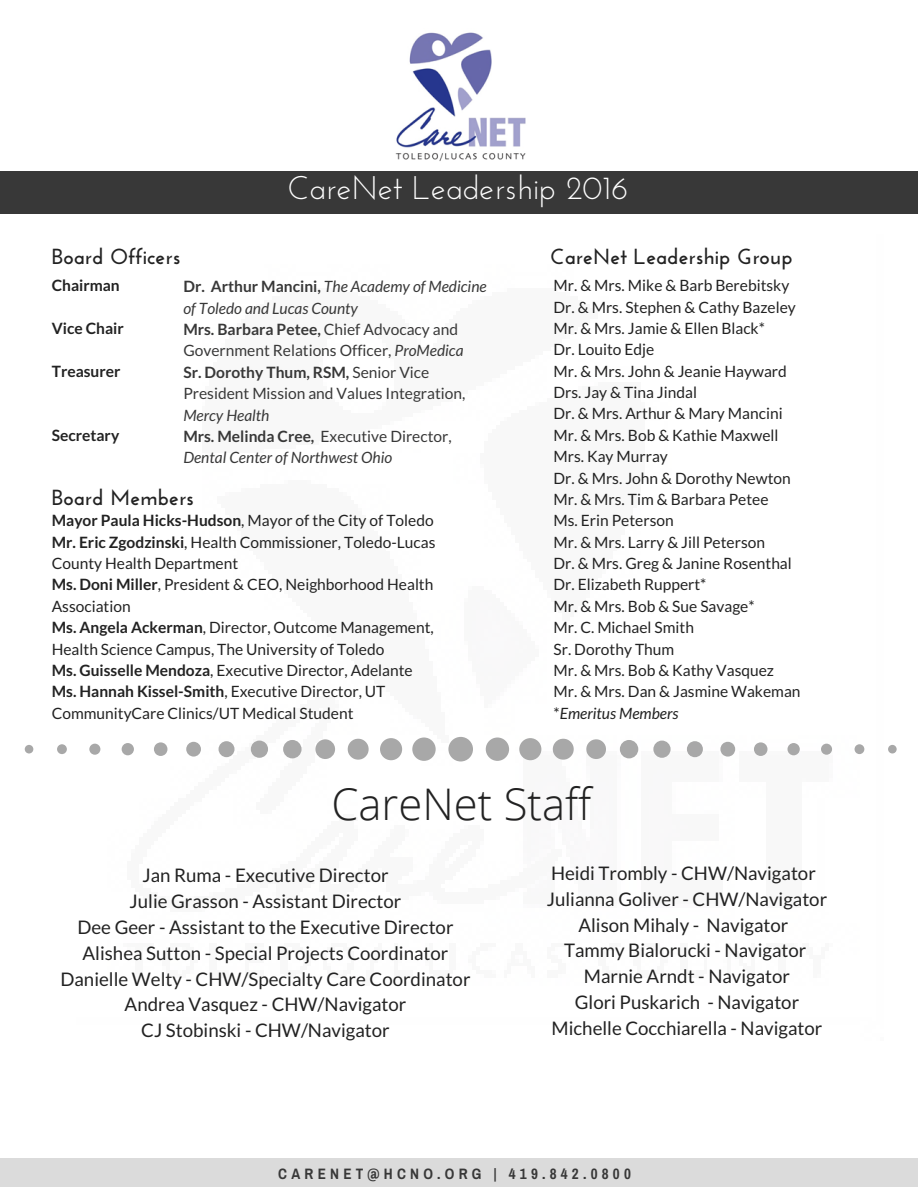
<style>
.page{position:relative;width:918px;height:1187px;background:#fff}
.page>*{position:absolute;margin:0;border:0;box-sizing:border-box;transform-origin:0 0}
.t1{font:300 43.65px "Open Sans";color:#222}
.t2{font:32.7px "Josefin Sans";color:#fff}
.t3{font:700 21.75px "Josefin Sans";color:#222}
.t4{font:18.75px/25.8px "Lato";color:#222;text-align:center}
.t5{font:15.6px/21.3px "Lato";color:#222}
.t6{font:15.6px/21.3px "Lato";color:#383838}
.t7{font:italic 15.6px/21.3px "Lato";color:#383838}
.t8{font:700 15.6px "Lato";color:#222}
.t9{font:700 15.15px "Archivo Narrow";letter-spacing:.28em;color:#383838}
.s1{font-style:italic}
.s2{font-weight:700}
.s3{font-weight:700;font-style:normal}
.s4{font-style:normal}
</style>
<div class="page">
<div style="left:0;top:1158px;width:918px;height:28px;background:#dbdbdb"></div>
<div style="left:0;top:171px;width:918px;height:42px;background:#383838"></div>
<div style="left:448px;top:737px;width:25px;height:24px;background:#a8a8a8;border-radius:50%"></div>
<div style="left:486px;top:737px;width:23px;height:24px;background:#a8a8a8;border-radius:50%"></div>
<div style="left:519px;top:738px;width:22px;height:22px;background:#a8a8a8;border-radius:50%"></div>
<svg style="left:553px;top:738px;width:21px;height:21px"></svg>
<svg style="left:586px;top:739px;width:20px;height:20px"></svg>
<div style="left:620px;top:740px;width:18px;height:18px;background:#a8a8a8;border-radius:50%"></div>
<div style="left:653px;top:740px;width:18px;height:17px;background:#a8a8a8;border-radius:50%"></div>
<svg style="left:687px;top:741px;width:16px;height:16px"></svg>
<svg style="left:720px;top:741px;width:15px;height:15px"></svg>
<svg style="left:754px;top:742px;width:13px;height:14px"></svg>
<div style="left:787px;top:743px;width:13px;height:12px;background:#a8a8a8;border-radius:50%"></div>
<div style="left:821px;top:743px;width:11px;height:11px;background:#a8a8a8;border-radius:50%"></div>
<div style="left:855px;top:744px;width:9px;height:10px;background:#a8a8a8;border-radius:50%"></div>
<div style="left:888px;top:745px;width:9px;height:8px;background:#a8a8a8;border-radius:50%"></div>
<div style="left:412px;top:737px;width:24px;height:24px;background:#a8a8a8;border-radius:50%"></div>
<div style="left:380px;top:738px;width:22px;height:22px;background:#a8a8a8;border-radius:50%"></div>
<svg style="left:348px;top:738px;width:21px;height:21px"></svg>
<div style="left:315px;top:739px;width:20px;height:20px;background:#a8a8a8;border-radius:50%"></div>
<div style="left:283px;top:740px;width:19px;height:18px;background:#a8a8a8;border-radius:50%"></div>
<svg style="left:251px;top:740px;width:17px;height:17px"></svg>
<div style="left:219px;top:741px;width:16px;height:16px;background:#a8a8a8;border-radius:50%"></div>
<div style="left:186px;top:741px;width:15px;height:15px;background:#a8a8a8;border-radius:50%"></div>
<svg style="left:154px;top:742px;width:13px;height:14px"></svg>
<div style="left:122px;top:743px;width:12px;height:12px;background:#a8a8a8;border-radius:50%"></div>
<div style="left:89px;top:743px;width:11px;height:11px;background:#a8a8a8;border-radius:50%"></div>
<div style="left:57px;top:744px;width:10px;height:10px;background:#a8a8a8;border-radius:50%"></div>
<div style="left:25px;top:745px;width:8px;height:8px;background:#a8a8a8;border-radius:50%"></div>
<img style="left:395px;top:32px;width:131px;height:129px">
<h2 class="t2" style="left:288px;top:174px;width:342px">CareNet Leadership 2016</h2>
<h3 class="t3" style="left:52px;top:248px;width:130px">Board Officers</h3>
<h3 class="t3" style="left:550px;top:248px;width:244px">CareNet Leadership Group</h3>
<p class="t8" style="left:52px;top:276px;width:70px">Chairman</p>
<p class="t8" style="left:52px;top:318px;width:73px">Vice Chair</p>
<p class="t8" style="left:52px;top:361px;width:70px">Treasurer</p>
<p class="t5" style="left:554px;top:274px;width:249px">Mr. &amp; Mrs. Mike &amp; Barb Berebitsky<br>Dr. &amp; Mrs. Stephen &amp; Cathy Bazeley<br>Mr. &amp; Mrs. Jamie &amp; Ellen Black*<br>Dr. Louito Edje<br>Mr. &amp; Mrs. John &amp; Jeanie Hayward<br>Drs. Jay &amp; Tina Jindal<br>Dr. &amp; Mrs. Arthur &amp; Mary Mancini<br>Mr. &amp; Mrs. Bob &amp; Kathie Maxwell<br>Mrs. Kay Murray<br>Dr. &amp; Mrs. John &amp; Dorothy Newton<br>Mr. &amp; Mrs. Tim &amp; Barbara Petee<br>Ms. Erin Peterson<br>Mr. &amp; Mrs. Larry &amp; Jill Peterson<br>Dr. &amp; Mrs. Greg &amp; Janine Rosenthal<br>Dr. Elizabeth Ruppert*<br>Mr. &amp; Mrs. Bob &amp; Sue Savage*<br>Mr. C. Michael Smith<br>Sr. Dorothy Thum<br>Mr. &amp; Mrs. Bob &amp; Kathy Vasquez<br>Mr. &amp; Mrs. Dan &amp; Jasmine Wakeman *<span class="s1">Emeritus Members</span></p>
<p class="t6" style="left:183px;top:275px;width:305px"><span class="s2">Dr. Arthur Mancini,</span> <span class="s1">The Academy of Medicine of Toledo and Lucas County<br></span><span class="s2">Mrs. Barbara Petee,</span> Chief Advocacy and Government Relations Officer, <span class="s1">ProMedica<br></span><span class="s2">Sr. Dorothy Thum, RSM,</span> Senior Vice President Mission and Values Integration,</p>
<p class="t7" style="left:183px;top:404px;width:270px">Mercy Health<br><span class="s3">Mrs. Melinda Cree,</span> <span class="s4">Executive Director,<br></span>Dental Center of Northwest Ohio</p>
<p class="t8" style="left:52px;top:425px;width:69px">Secretary</p>
<h3 class="t3" style="left:52px;top:488px;width:144px">Board Members</h3>
<p class="t5" style="left:52px;top:509px;width:385px"><span class="s2">Mayor Paula Hicks-Hudson</span>, Mayor of the City of Toledo <span class="s2">Mr. Eric Zgodzinski</span>, Health Commissioner, Toledo-Lucas County Health Department<br><span class="s2">Ms. Doni Miller</span>, President &amp; CEO, Neighborhood Health Association<br><span class="s2">Ms. Angela Ackerman</span>, Director, Outcome Management, Health Science Campus, The University of Toledo<br><span class="s2">Ms. Guisselle Mendoza</span>, Executive Director, Adelante <span class="s2">Ms. Hannah Kissel-Smith</span>, Executive Director, UT CommunityCare Clinics/UT Medical Student</p>
<h1 class="t1" style="left:331px;top:773px;width:261px">CareNet Staff</h1>
<p class="t4" style="left:60px;top:861px;width:412px">Jan Ruma - Executive Director<br>Julie Grasson - Assistant Director<br>Dee Geer - Assistant to the Executive Director Alishea Sutton - Special Projects Coordinator Danielle Welty - CHW/Specialty Care Coordinator Andrea Vasquez - CHW/Navigator<br>CJ Stobinski - CHW/Navigator</p>
<p class="t4" style="left:547px;top:859px;width:282px">Heidi Trombly - CHW/Navigator<br>Julianna Goliver - CHW/Navigator<br>Alison Mihaly - Navigator<br>Tammy Bialorucki - Navigator<br>Marnie Arndt - Navigator<br>Glori Puskarich - Navigator<br>Michelle Cocchiarella - Navigator</p>
<p class="t9" style="left:278px;top:1164px;width:354px">CARENET@HCNO.ORG | 419.842.0800</p>
</div>
